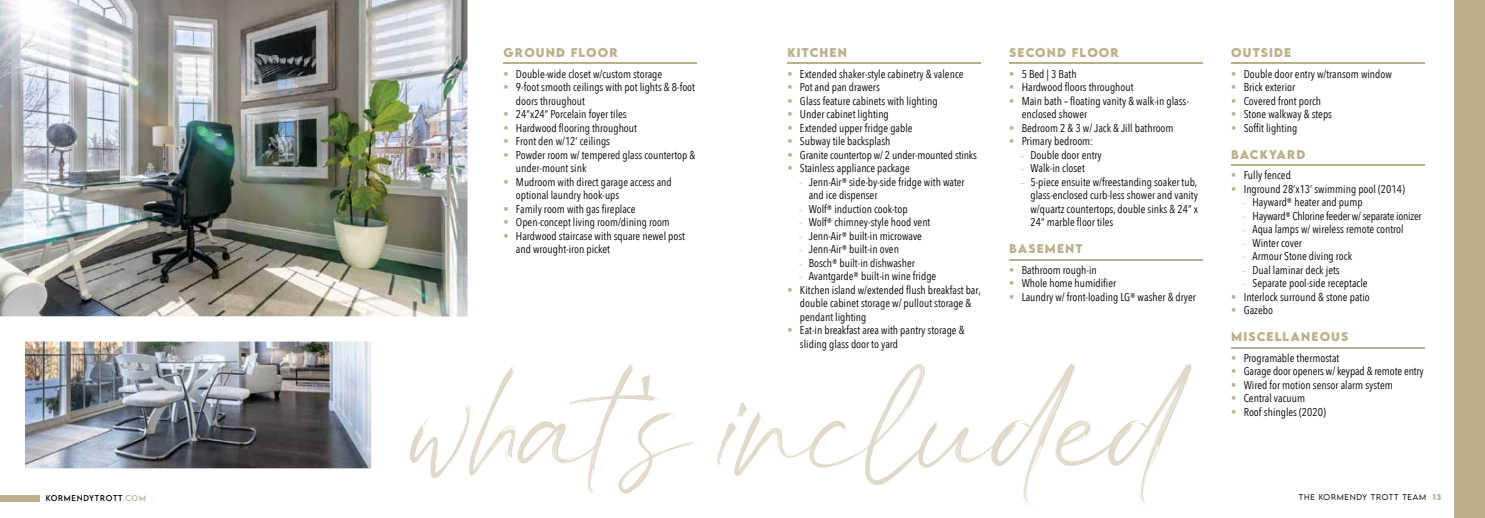
<style>
.page{position:relative;width:1485px;height:518px;background:#fff}
.page>*{position:absolute;margin:0;border:0;box-sizing:border-box;transform-origin:0 0}
.t1{font:100.5px "Hannah Gillberth Free";letter-spacing:-.12em;color:#e0d9c9}
.t2{font:11.25px/13.5px "Avenir Next Condensed";color:#000}
.t3{font:700 11.25px "LEMONMILK";letter-spacing:.1em;color:#bcaf8a}
.t4{font:11.25px "Avenir Next Condensed";letter-spacing:-.02em;color:#000}
.t5{font:300 7.5px "LEMONMILK";letter-spacing:.1em;color:#000}
.t6{font:7.5px "LEMONMILK";letter-spacing:.1em;color:#000}
.s1{color:#bcaf8a}
.s2{font-family:"Minion Pro";color:#bcaf8a}
.s3{font-weight:700;color:#bcaf8a}
</style>
<div class="page">
<div style="left:0;top:495px;width:40px;height:6px;background:#bcaf8a"></div>
<img style="left:0;top:0;width:468px;height:317px">
<img style="left:0;top:316px;width:396px;height:153px">
<svg style="left:618px;top:378px;width:42px;height:116px"></svg>
<svg style="left:642px;top:375px;width:8px;height:23px"></svg>
<div style="left:1454px;top:0;width:31px;height:518px;background:#bcaf8a"></div>
<hr style="left:503px;top:63px;width:194px;height:1px;background:#bcaf8a">
<hr style="left:788px;top:63px;width:193px;height:1px;background:#bcaf8a">
<hr style="left:1009px;top:63px;width:194px;height:1px;background:#bcaf8a">
<hr style="left:1009px;top:259px;width:194px;height:1px;background:#bcaf8a">
<hr style="left:1231px;top:63px;width:194px;height:1px;background:#bcaf8a">
<hr style="left:1231px;top:164px;width:194px;height:2px;background:#bcaf8a">
<hr style="left:1231px;top:347px;width:194px;height:1px;background:#bcaf8a">
<p class="t3" style="left:503px;top:45px;width:116px">GROUND FLOOR</p>
<p class="t2" style="left:503px;top:66px;width:160px"><span class="s1">▪</span> Double-wide closet w/custom storage</p>
<p class="t2" style="left:516px;top:80px;width:181px;text-indent:-12px"><span class="s1">▪</span> 9-foot smooth ceilings with pot lights &amp; 8-foot doors throughout</p>
<p class="t2" style="left:503px;top:107px;width:125px"><span class="s1">▪</span> 24”x24” Porcelain foyer tiles</p>
<p class="t2" style="left:503px;top:120px;width:135px"><span class="s1">▪</span> Hardwood flooring throughout</p>
<p class="t2" style="left:503px;top:134px;width:108px"><span class="s1">▪</span> Front den w/12’ ceilings</p>
<p class="t2" style="left:516px;top:147px;width:181px;text-indent:-12px"><span class="s1">▪</span> Powder room w/ tempered glass countertop &amp; under-mount sink</p>
<p class="t2" style="left:516px;top:174px;width:157px;text-indent:-12px"><span class="s1">▪</span> Mudroom with direct garage access and optional laundry hook-ups</p>
<p class="t2" style="left:503px;top:201px;width:134px"><span class="s1">▪</span> Family room with gas fireplace</p>
<p class="t2" style="left:503px;top:215px;width:168px"><span class="s1">▪</span> Open-concept living room/dining room</p>
<p class="t2" style="left:516px;top:228px;width:171px;text-indent:-12px"><span class="s1">▪</span> Hardwood staircase with square newel post and wrought-iron picket</p>
<p class="t3" style="left:1009px;top:45px;width:111px">SECOND FLOOR</p>
<p class="t2" style="left:1009px;top:66px;width:69px"><span class="s1">▪</span> 5 Bed | 3 Bath</p>
<p class="t2" style="left:1009px;top:80px;width:126px"><span class="s1">▪</span> Hardwood floors throughout</p>
<p class="t2" style="left:1022px;top:93px;width:169px;text-indent:-12px"><span class="s1">▪</span> Main bath – floating vanity &amp; walk-in glass&shy;enclosed shower</p>
<p class="t2" style="left:1009px;top:120px;width:166px"><span class="s1">▪</span> Bedroom 2 &amp; 3 w/ Jack &amp; Jill bathroom</p>
<p class="t2" style="left:1009px;top:134px;width:86px"><span class="s1">▪</span> Primary bedroom:</p>
<p class="t2" style="left:1020px;top:147px;width:83px"><span class="s2">-</span> Double door entry</p>
<p class="t2" style="left:1020px;top:161px;width:66px"><span class="s2">-</span> Walk-in closet</p>
<p class="t2" style="left:1031px;top:174px;width:169px;text-align:justify;text-indent:-10px"><span class="s2">-</span> 5-piece ensuite w/freestanding soaker tub, glass-enclosed curb-less shower and vanity w/quartz countertops, double sinks &amp; 24” x 24” marble floor tiles</p>
<p class="t3" style="left:1009px;top:241px;width:75px">BASEMENT</p>
<p class="t2" style="left:1009px;top:262px;width:89px"><span class="s1">▪</span> Bathroom rough-in</p>
<p class="t2" style="left:1009px;top:276px;width:108px"><span class="s1">▪</span> Whole home humidifier</p>
<p class="t2" style="left:1009px;top:289px;width:188px"><span class="s1">▪</span> Laundry w/ front-loading LG® washer &amp; dryer</p>
<p class="t3" style="left:1231px;top:45px;width:62px">OUTSiDE</p>
<p class="t2" style="left:1231px;top:66px;width:162px"><span class="s1">▪</span> Double door entry w/transom window</p>
<p class="t2" style="left:1231px;top:80px;width:65px"><span class="s1">▪</span> Brick exterior</p>
<p class="t2" style="left:1231px;top:93px;width:91px"><span class="s1">▪</span> Covered front porch</p>
<p class="t2" style="left:1231px;top:107px;width:102px"><span class="s1">▪</span> Stone walkway &amp; steps</p>
<p class="t2" style="left:1231px;top:120px;width:68px"><span class="s1">▪</span> Soffit lighting</p>
<p class="t3" style="left:1231px;top:147px;width:76px">BACKYARD</p>
<p class="t2" style="left:1231px;top:168px;width:61px"><span class="s1">▪</span> Fully fenced</p>
<p class="t2" style="left:1231px;top:181px;width:175px"><span class="s1">▪</span> Inground 28’x13’ swimming pool (2014)</p>
<p class="t2" style="left:1242px;top:195px;width:122px"><span class="s2">-</span> Hayward® heater and pump</p>
<p class="t4" style="left:1242px;top:206px;width:181px"><span class="s2">-</span> Hayward® Chlorine feeder w/ separate ionizer</p>
<p class="t2" style="left:1242px;top:222px;width:163px"><span class="s2">-</span> Aqua lamps w/ wireless remote control</p>
<p class="t2" style="left:1242px;top:235px;width:61px"><span class="s2">-</span> Winter cover</p>
<p class="t2" style="left:1242px;top:249px;width:111px"><span class="s2">-</span> Armour Stone diving rock</p>
<p class="t2" style="left:1242px;top:262px;width:99px"><span class="s2">-</span> Dual laminar deck jets</p>
<p class="t2" style="left:1242px;top:276px;width:127px"><span class="s2">-</span> Separate pool-side receptacle</p>
<p class="t2" style="left:1231px;top:289px;width:140px"><span class="s1">▪</span> Interlock surround &amp; stone patio</p>
<p class="t2" style="left:1231px;top:303px;width:43px"><span class="s1">▪</span> Gazebo</p>
<p class="t3" style="left:1231px;top:329px;width:119px">MiSCELLANEOUS</p>
<p class="t2" style="left:1231px;top:350px;width:110px"><span class="s1">▪</span> Programable thermostat</p>
<p class="t2" style="left:1231px;top:364px;width:194px"><span class="s1">▪</span> Garage door openers w/ keypad &amp; remote entry</p>
<p class="t2" style="left:1231px;top:377px;width:163px"><span class="s1">▪</span> Wired for motion sensor alarm system</p>
<p class="t2" style="left:1231px;top:391px;width:75px"><span class="s1">▪</span> Central vacuum</p>
<p class="t2" style="left:1231px;top:404px;width:96px"><span class="s1">▪</span> Roof shingles (2020)</p>
<p class="t3" style="left:788px;top:45px;width:61px">KiTCHEN</p>
<p class="t2" style="left:788px;top:66px;width:178px"><span class="s1">▪</span> Extended shaker-style cabinetry &amp; valence</p>
<p class="t2" style="left:788px;top:80px;width:94px"><span class="s1">▪</span> Pot and pan drawers</p>
<p class="t2" style="left:788px;top:93px;width:152px"><span class="s1">▪</span> Glass feature cabinets with lighting</p>
<p class="t2" style="left:788px;top:107px;width:103px"><span class="s1">▪</span> Under cabinet lighting</p>
<p class="t2" style="left:788px;top:120px;width:127px"><span class="s1">▪</span> Extended upper fridge gable</p>
<p class="t2" style="left:788px;top:134px;width:104px"><span class="s1">▪</span> Subway tile backsplash</p>
<p class="t2" style="left:788px;top:147px;width:191px"><span class="s1">▪</span> Granite countertop w/ 2 under-mounted stinks</p>
<p class="t2" style="left:788px;top:161px;width:124px"><span class="s1">▪</span> Stainless appliance package</p>
<p class="t2" style="left:809px;top:174px;width:157px;text-indent:-10px"><span class="s2">-</span> Jenn-Air® side-by-side fridge with water and ice dispenser</p>
<p class="t2" style="left:799px;top:201px;width:110px"><span class="s2">-</span> Wolf® induction cook-top</p>
<p class="t2" style="left:799px;top:215px;width:133px"><span class="s2">-</span> Wolf® chimney-style hood vent</p>
<p class="t2" style="left:799px;top:228px;width:125px"><span class="s2">-</span> Jenn-Air® built-in microwave</p>
<p class="t2" style="left:799px;top:242px;width:102px"><span class="s2">-</span> Jenn-Air® built-in oven</p>
<p class="t2" style="left:799px;top:255px;width:118px"><span class="s2">-</span> Bosch® built-in dishwasher</p>
<p class="t2" style="left:799px;top:269px;width:139px"><span class="s2">-</span> Avantgarde® built-in wine fridge</p>
<p class="t2" style="left:800px;top:282px;width:182px;text-indent:-12px"><span class="s1">▪</span> Kitchen island w/extended flush breakfast bar, double cabinet storage w/ pullout storage &amp; pendant lighting</p>
<p class="t2" style="left:800px;top:323px;width:166px;text-indent:-12px"><span class="s1">▪</span> Eat-in breakfast area with pantry storage &amp; sliding glass door to yard</p>
<h1 class="t1" style="left:410px;top:353px;width:783px">whats included</h1>
<p class="t6" style="left:46px;top:493px;width:102px">KORMENDYTROTT<span class="s1">.COM</span></p>
<p class="t5" style="left:1299px;top:492px;width:144px">THE KORMENDY TROTT TEAM <span class="s3">13</span></p>
</div>
